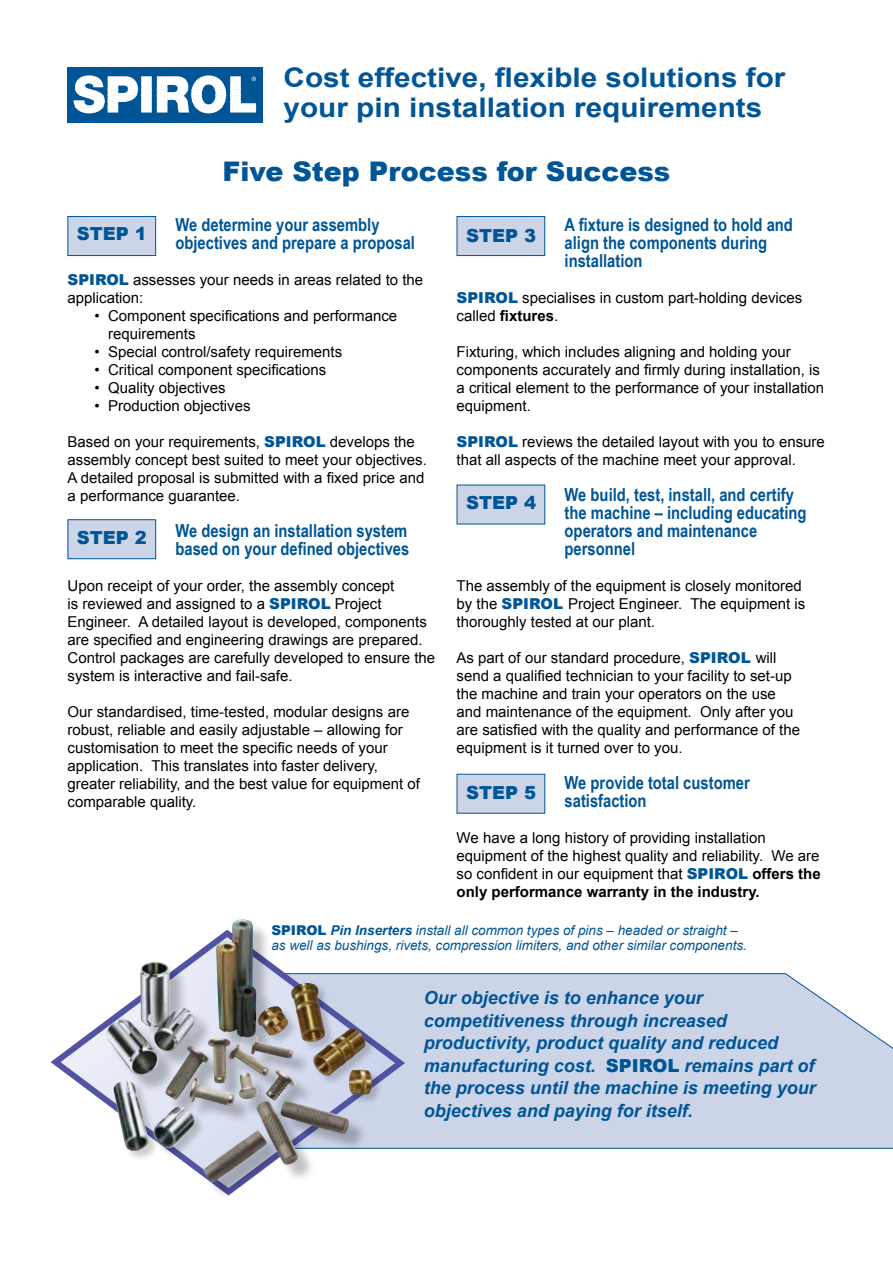
<style>
.page{position:relative;width:893px;height:1263px;background:#fff}
.page>*{position:absolute;margin:0;border:0;box-sizing:border-box;transform-origin:0 0}
.t1{font:700 27px/30px "Arial";color:#005596;scale:1.1 1}
.t2{font:900 27px "Arial";color:#005596}
.t3{font:700 18px/18px "Arial Narrow";color:#005596}
.t4{font:italic 700 18px/22.5px "Arial";color:#005596}
.t5{font:900 18px "Arial";color:#005596}
.t6{font:15px/18px "Arial";color:#000}
.t7{font:italic 13.5px/15px "Arial";color:#005596}
.s1{font-weight:900;color:#005596}
.s2{font-weight:700}
.s3{font-weight:900;font-style:normal}
</style>
<div class="page">
<div style="left:457px;top:485px;width:88px;height:39px;background:#ccd5e8"></div>
<div style="left:68px;top:519px;width:88px;height:40px;background:#ccd5e8;border:1px solid #005596"></div>
<div style="left:457px;top:774px;width:88px;height:39px;background:#ccd5e8"></div>
<div style="left:408px;top:973px;width:485px;height:176px;background:#ccd5e8"></div>
<svg style="left:50px;top:938px;width:358px;height:241px"></svg>
<div style="left:206px;top:1103px;width:162px;height:97px;background:#000;opacity:.25"></div>
<img style="left:218px;top:1106px;width:133px;height:59px">
<div style="left:219px;top:922px;width:56px;height:134px;background:#000;opacity:.25"></div>
<img style="left:216px;top:919px;width:41px;height:117px">
<div style="left:168px;top:1039px;width:146px;height:85px;background:#000;opacity:.25"></div>
<img style="left:165px;top:1036px;width:92px;height:64px">
<div style="left:257px;top:982px;width:126px;height:124px;background:#000;opacity:.2"></div>
<img style="left:258px;top:983px;width:115px;height:112px">
<div style="left:113px;top:1080px;width:47px;height:83px;background:#000;opacity:.2"></div>
<img style="left:113px;top:1094px;width:36px;height:58px">
<div style="left:153px;top:1106px;width:53px;height:53px;background:#000;opacity:.2"></div>
<img style="left:152px;top:1106px;width:43px;height:42px">
<div style="left:109px;top:964px;width:104px;height:130px;background:#000;opacity:.25"></div>
<img style="left:107px;top:962px;width:87px;height:113px">
<div style="left:68px;top:68px;width:195px;height:55px;background:#005596"></div>
<svg style="left:74px;top:75px;width:182px;height:38px"></svg>
<div style="left:68px;top:216px;width:88px;height:40px;background:#ccd5e8;border:1px solid #005596"></div>
<div style="left:457px;top:216px;width:88px;height:40px;background:#ccd5e8;border:1px solid #005596"></div>
<h1 class="t1" style="left:284px;top:64px;width:458px">Cost effective, flexible solutions for your pin installation requirements</h1>
<h1 class="t2" style="left:223px;top:152px;width:449px">Five Step Process for Success</h1>
<p class="t3" style="left:176px;top:215px;width:241px">We determine your assembly objectives and prepare a proposal</p>
<p class="t6" style="left:68px;top:271px;width:357px"><span class="s1">SPIROL</span> assesses your needs in areas related to the application:</p>
<p class="t6" style="left:108px;top:307px;width:291px;text-indent:-14px">• Component specifications and performance requirements</p>
<p class="t6" style="left:94px;top:343px;width:249px">• Special control/safety requirements</p>
<p class="t6" style="left:94px;top:361px;width:233px">• Critical component specifications</p>
<p class="t6" style="left:94px;top:379px;width:133px">• Quality objectives</p>
<p class="t6" style="left:94px;top:397px;width:158px">• Production objectives</p>
<p class="t6" style="left:67px;top:433px;width:361px">Based on your requirements, <span class="s1">SPIROL</span> develops the assembly concept best suited to meet your objectives.<br>A detailed proposal is submitted with a fixed price and a performance guarantee.</p>
<p class="t3" style="left:176px;top:521px;width:235px">We design an installation system based on your defined objectives</p>
<p class="t6" style="left:68px;top:577px;width:369px">Upon receipt of your order, the assembly concept<br>is reviewed and assigned to a <span class="s1">SPIROL</span> Project Engineer. A detailed layout is developed, components are specified and engineering drawings are prepared.<br>Control packages are carefully developed to ensure the system is interactive and fail-safe.</p>
<p class="t6" style="left:68px;top:703px;width:354px">Our standardised, time-tested, modular designs are robust, reliable and easily adjustable – allowing for customisation to meet the specific needs of your application. This translates into faster delivery, greater reliability, and the best value for equipment of comparable quality.</p>
<p class="t5" style="left:77px;top:221px;width:71px">STEP 1</p>
<p class="t5" style="left:77px;top:524px;width:71px">STEP 2</p>
<p class="t3" style="left:565px;top:215px;width:230px">A fixture is designed to hold and align the components during installation</p>
<p class="t6" style="left:457px;top:289px;width:347px"><span class="s1">SPIROL</span> specialises in custom part-holding devices called <span class="s2">fixtures</span>.</p>
<p class="t6" style="left:457px;top:343px;width:369px">Fixturing, which includes aligning and holding your components accurately and firmly during installation, is a critical element to the performance of your installation equipment.</p>
<p class="t6" style="left:457px;top:433px;width:370px"><span class="s1">SPIROL</span> reviews the detailed layout with you to ensure that all aspects of the machine meet your approval.</p>
<p class="t3" style="left:565px;top:485px;width:243px">We build, test, install, and certify the machine – including educating operators and maintenance personnel</p>
<p class="t6" style="left:457px;top:577px;width:350px">The assembly of the equipment is closely monitored by the <span class="s1">SPIROL</span> Project Engineer. The equipment is thoroughly tested at our plant.</p>
<p class="t6" style="left:457px;top:649px;width:345px">As part of our standard procedure, <span class="s1">SPIROL</span> will send a qualified technician to your facility to set-up the machine and train your operators on the use and maintenance of the equipment. Only after you are satisfied with the quality and performance of the equipment is it turned over to you.</p>
<p class="t3" style="left:565px;top:773px;width:187px">We provide total customer satisfaction</p>
<p class="t6" style="left:457px;top:829px;width:366px">We have a long history of providing installation equipment of the highest quality and reliability. We are so confident in our equipment that <span class="s1">SPIROL</span> <span class="s2">offers the only performance warranty in the industry.</span></p>
<p class="t5" style="left:466px;top:223px;width:71px">STEP 3</p>
<p class="t5" style="left:466px;top:489px;width:71px">STEP 4</p>
<p class="t5" style="left:466px;top:780px;width:71px">STEP 5</p>
<p class="t7" style="left:271px;top:923px;width:477px"><span class="s3">SPIROL</span> <span class="s2">Pin Inserters</span> install all common types of pins – headed or straight – as well as bushings, rivets, compression limiters, and other similar components.</p>
<p class="t4" style="left:424px;top:987px;width:394px">Our objective is to enhance your competitiveness through increased productivity, product quality and reduced manufacturing cost. <span class="s3">SPIROL</span> remains part of the process until the machine is meeting your objectives and paying for itself.</p>
</div>
